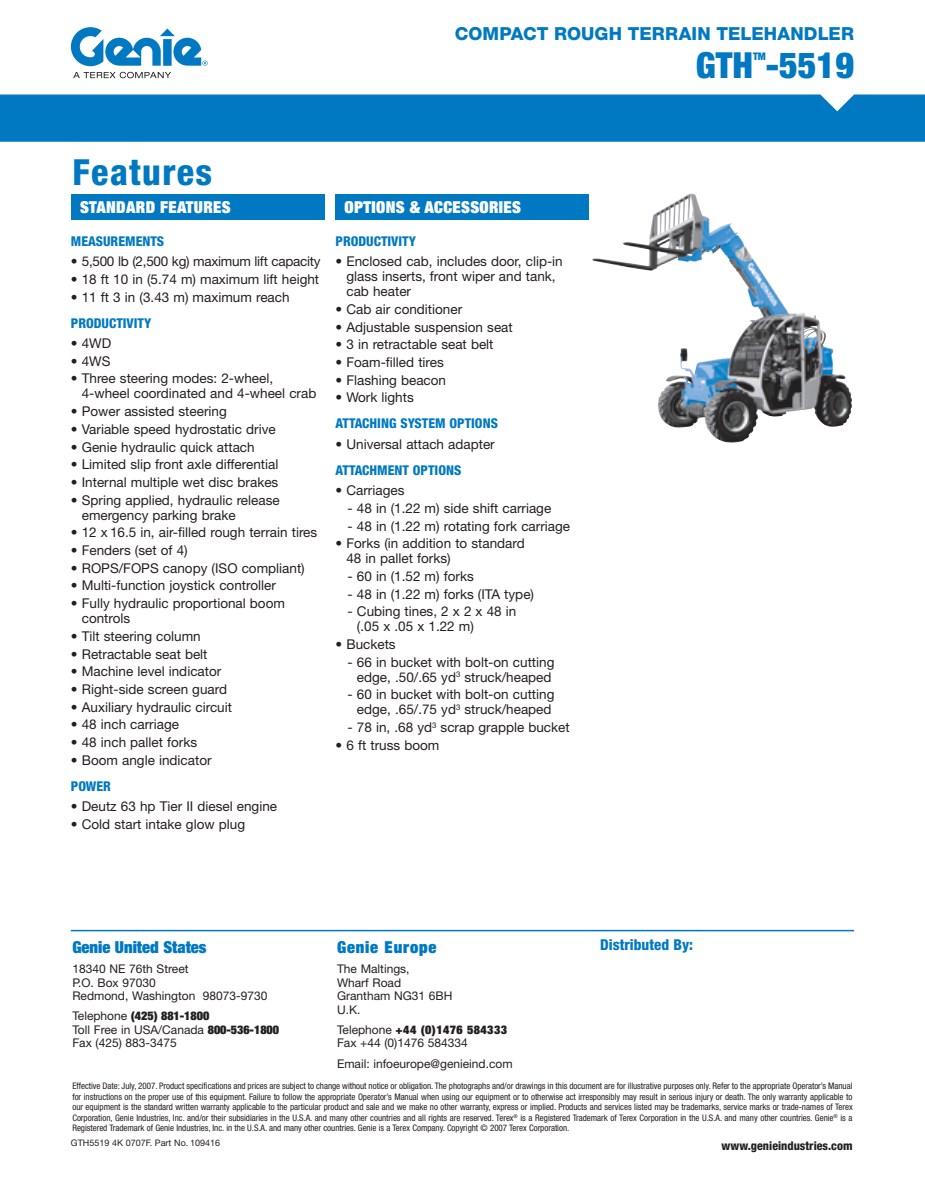
<style>
.page{position:relative;width:925px;height:1188px;background:#fff}
.page>*{position:absolute;margin:0;border:0;box-sizing:border-box;transform-origin:0 0}
.Title_-_Product_Name{font:900 condensed 36px "Helvetica Neue LT Std";color:#0079c2}
.t1{font:800 condensed 36px "Helvetica Neue LT Std";letter-spacing:.04em;color:#0079c2}
.Title_-_Product_Cata{font:800 18px "Helvetica Neue LT Std";letter-spacing:.005em;color:#0079c2}
.Section_Head_1{font:900 condensed 16.5px "Helvetica Neue LT Std";letter-spacing:.02em;color:#fff}
.t2{font:900 condensed 16.5px "Helvetica Neue LT Std";color:#0079c2}
.t3{font:900 condensed 16.5px "Helvetica Neue LT Std";letter-spacing:.05em;color:#0079c2}
.t4{font:800 condensed 15px "Helvetica Neue LT Std";color:#0079c2}
.Features_-_Bullets{font:13.5px/15px "Helvetica Neue LT Std";color:#231f20}
.Features_-_Subhead_1{font:800 condensed 13.5px "Helvetica Neue LT Std";color:#0079c2}
.Features_-_Bullets-2{font:13.5px "Helvetica Neue LT Std";letter-spacing:-.02em;color:#231f20}
.t5{font:12px "Helvetica Neue LT Std";color:#231f20}
.t6{font:900 condensed 12px "Helvetica Neue LT Std";letter-spacing:.04em;color:#231f20}
.t7{font:800 condensed 12px "Helvetica Neue LT Std";color:#231f20}
.t8{font:900 condensed 12px "Helvetica Neue LT Std";color:#231f20}
.Title_-_Product_Name-2{font:900 condensed 10.5px "Helvetica Neue LT Std";color:#0079c2}
.Legal{font:condensed 9px/10.5px "Helvetica Neue LT Std";letter-spacing:-.005em;color:#231f20;text-align:justify}
.t9{font:9px "Helvetica Neue LT Std";color:#231f20}
.s1{font-weight:400;font-stretch:normal}
.s2{font-weight:900;font-stretch:condensed}
</style>
<div class="page">
<hr style="left:71px;top:930px;width:783px;height:1px;background:#0079c2">
<svg style="left:73px;top:72px;width:98px;height:6px"></svg>
<svg style="left:71px;top:27px;width:137px;height:39px"></svg>
<div style="left:71px;top:194px;width:254px;height:26px;background:#0079c2"></div>
<div style="left:335px;top:194px;width:254px;height:26px;background:#0079c2"></div>
<div style="left:0;top:95px;width:925px;height:47px;background:#0079c2"></div>
<img style="left:658px;top:248px;width:194px;height:195px">
<p class="Title_-_Product_Cata" style="left:455px;top:23px;width:401px">COMPACT ROUGH TERRAIN TELEHANDLER</p>
<p class="t1" style="left:72px;top:150px;width:141px">Features</p>
<p class="Section_Head_1" style="left:80px;top:197px;width:152px">STANDARD FEATURES</p>
<p class="Section_Head_1" style="left:345px;top:197px;width:178px">OPTIONS &amp; ACCESSORIES</p>
<p class="Features_-_Subhead_1" style="left:71px;top:233px;width:95px">MEASUREMENTS</p>
<p class="Features_-_Bullets-2" style="left:71px;top:253px;width:251px">• 5,500 lb (2,500 kg) maximum lift capacity</p>
<p class="Features_-_Bullets" style="left:71px;top:272px;width:250px">• 18 ft 10 in (5.74 m) maximum lift height</p>
<p class="Features_-_Bullets" style="left:71px;top:289px;width:220px">• 11 ft 3 in (3.43 m) maximum reach</p>
<p class="Features_-_Subhead_1" style="left:71px;top:314px;width:82px">PRODUCTIVITY</p>
<p class="Features_-_Bullets" style="left:71px;top:336px;width:42px">• 4WD</p>
<p class="Features_-_Bullets" style="left:71px;top:353px;width:41px">• 4WS</p>
<p class="Features_-_Bullets" style="left:82px;top:371px;width:236px;text-indent:-11px">• Three steering modes: 2-wheel,<br>4-wheel coordinated and 4-wheel crab</p>
<p class="Features_-_Bullets" style="left:71px;top:404px;width:157px">• Power assisted steering</p>
<p class="Features_-_Bullets" style="left:71px;top:421px;width:206px">• Variable speed hydrostatic drive</p>
<p class="Features_-_Bullets" style="left:71px;top:439px;width:185px">• Genie hydraulic quick attach</p>
<p class="Features_-_Bullets" style="left:71px;top:457px;width:209px">• Limited slip front axle differential</p>
<p class="Features_-_Bullets" style="left:71px;top:474px;width:209px">• Internal multiple wet disc brakes</p>
<p class="Features_-_Bullets" style="left:82px;top:492px;width:199px;text-indent:-11px">• Spring applied, hydraulic release emergency parking brake</p>
<p class="Features_-_Bullets" style="left:71px;top:525px;width:248px">• 12 x 16.5 in, air-filled rough terrain tires</p>
<p class="Features_-_Bullets" style="left:71px;top:543px;width:118px">• Fenders (set of 4)</p>
<p class="Features_-_Bullets" style="left:71px;top:560px;width:235px">• ROPS/FOPS canopy (ISO compliant)</p>
<p class="Features_-_Bullets" style="left:71px;top:578px;width:206px">• Multi-function joystick controller</p>
<p class="Features_-_Bullets" style="left:82px;top:596px;width:205px;text-indent:-11px">• Fully hydraulic proportional boom controls</p>
<p class="Features_-_Bullets" style="left:71px;top:628px;width:131px">• Tilt steering column</p>
<p class="Features_-_Bullets" style="left:71px;top:646px;width:138px">• Retractable seat belt</p>
<p class="Features_-_Bullets" style="left:71px;top:664px;width:152px">• Machine level indicator</p>
<p class="Features_-_Bullets" style="left:71px;top:681px;width:158px">• Right-side screen guard</p>
<p class="Features_-_Bullets" style="left:71px;top:699px;width:163px">• Auxiliary hydraulic circuit</p>
<p class="Features_-_Bullets" style="left:71px;top:717px;width:110px">• 48 inch carriage</p>
<p class="Features_-_Bullets" style="left:71px;top:735px;width:128px">• 48 inch pallet forks</p>
<p class="Features_-_Bullets" style="left:71px;top:752px;width:142px">• Boom angle indicator</p>
<p class="Features_-_Subhead_1" style="left:71px;top:778px;width:42px">POWER</p>
<p class="Features_-_Bullets" style="left:71px;top:799px;width:208px">• Deutz 63 hp Tier II diesel engine</p>
<p class="Features_-_Bullets" style="left:71px;top:816px;width:176px">• Cold start intake glow plug</p>
<p class="Features_-_Subhead_1" style="left:335px;top:233px;width:82px">PRODUCTIVITY</p>
<p class="Features_-_Bullets" style="left:346px;top:254px;width:218px;text-indent:-11px">• Enclosed cab, includes door, clip-in glass inserts, front wiper and tank, cab heater</p>
<p class="Features_-_Bullets" style="left:335px;top:302px;width:128px">• Cab air conditioner</p>
<p class="Features_-_Bullets" style="left:335px;top:319px;width:179px">• Adjustable suspension seat</p>
<p class="Features_-_Bullets" style="left:335px;top:337px;width:159px">• 3 in retractable seat belt</p>
<p class="Features_-_Bullets" style="left:335px;top:355px;width:110px">• Foam-filled tires</p>
<p class="Features_-_Bullets" style="left:335px;top:372px;width:112px">• Flashing beacon</p>
<p class="Features_-_Bullets" style="left:335px;top:390px;width:80px">• Work lights</p>
<p class="Features_-_Subhead_1" style="left:335px;top:415px;width:164px">ATTACHING SYSTEM OPTIONS</p>
<p class="Features_-_Bullets" style="left:335px;top:436px;width:161px">• Universal attach adapter</p>
<p class="Features_-_Subhead_1" style="left:335px;top:462px;width:127px">ATTACHMENT OPTIONS</p>
<p class="Features_-_Bullets" style="left:335px;top:483px;width:70px">• Carriages</p>
<p class="Features_-_Bullets" style="left:347px;top:500px;width:205px">- 48 in (1.22 m) side shift carriage</p>
<p class="Features_-_Bullets" style="left:347px;top:518px;width:224px">- 48 in (1.22 m) rotating fork carriage</p>
<p class="Features_-_Bullets" style="left:346px;top:536px;width:180px;text-indent:-11px">• Forks (in addition to standard<br>48 in pallet forks)</p>
<p class="Features_-_Bullets" style="left:347px;top:569px;width:128px">- 60 in (1.52 m) forks</p>
<p class="Features_-_Bullets" style="left:347px;top:586px;width:188px">- 48 in (1.22 m) forks (ITA type)</p>
<p class="Features_-_Bullets" style="left:357px;top:604px;width:161px;text-indent:-9px">- Cubing tines, 2 x 2 x 48 in (.05 x .05 x 1.22 m)</p>
<p class="Features_-_Bullets" style="left:335px;top:637px;width:62px">• Buckets</p>
<p class="Features_-_Bullets" style="left:347px;top:654px;width:208px;text-align:center">- 66 in bucket with bolt-on cutting edge, .50/.65 yd<sup>3</sup> struck/heaped</p>
<p class="Features_-_Bullets" style="left:347px;top:687px;width:208px;text-align:center">- 60 in bucket with bolt-on cutting edge, .65/.75 yd<sup>3</sup> struck/heaped</p>
<p class="Features_-_Bullets" style="left:347px;top:720px;width:224px">- 78 in, .68 yd<sup>3</sup> scrap grapple bucket</p>
<p class="Features_-_Bullets" style="left:335px;top:737px;width:105px">• 6 ft truss boom</p>
<p class="Title_-_Product_Name" style="left:696px;top:43px;width:160px">GTH -5519</p>
<p class="Title_-_Product_Name-2" style="left:753px;top:50px;width:14px">TM</p>
<p class="t2" style="left:72px;top:936px;width:136px">Genie United States</p>
<p class="t5" style="left:72px;top:962px;width:118px">18340 NE 76th Street</p>
<p class="t5" style="left:72px;top:975px;width:85px">P.O. Box 97030</p>
<p class="t5" style="left:72px;top:989px;width:197px">Redmond, Washington 98073-9730</p>
<p class="t8" style="left:72px;top:1008px;width:138px"><span class="s1">Telephone</span> (425) 881-1800</p>
<p class="t5" style="left:72px;top:1022px;width:208px">Toll Free in USA/Canada <span class="s2">800-536-1800</span></p>
<p class="t5" style="left:72px;top:1036px;width:106px">Fax (425) 883-3475</p>
<p class="t3" style="left:337px;top:936px;width:101px">Genie Europe</p>
<p class="t5" style="left:337px;top:962px;width:74px">The Maltings,</p>
<p class="t5" style="left:337px;top:975px;width:66px">Wharf Road</p>
<p class="t5" style="left:337px;top:989px;width:117px">Grantham NG31 6BH</p>
<p class="t5" style="left:337px;top:1002px;width:25px">U.K.</p>
<p class="t6" style="left:337px;top:1022px;width:171px"><span class="s1">Telephone</span> +44 (0)1476 584333</p>
<p class="t5" style="left:337px;top:1036px;width:132px">Fax +44 (0)1476 584334</p>
<p class="t5" style="left:337px;top:1056px;width:177px">Email: infoeurope@genieind.com</p>
<p class="t4" style="left:600px;top:936px;width:94px">Distributed By:</p>
<p class="Legal" style="left:72px;top:1081px;width:782px">Effective Date: July, 2007. Product specifications and prices are subject to change without notice or obligation. The photographs and/or drawings in this document are for illustrative purposes only. Refer to the appropriate Operator’s Manual for instructions on the proper use of this equipment. Failure to follow the appropriate Operator’s Manual when using our equipment or to otherwise act irresponsibly may result in serious injury or death. The only warranty applicable to our equipment is the standard written warranty applicable to the particular product and sale and we make no other warranty, express or implied. Products and services listed may be trademarks, service marks or trade-names of Terex Corporation, Genie Industries, Inc. and/or their subsidiaries in the U.S.A. and many other countries and all rights are reserved. Terex<sup>®</sup> is a Registered Trademark of Terex Corporation in the U.S.A. and many other countries. Genie<sup>®</sup> is a Registered Trademark of Genie Industries, Inc. in the U.S.A. and many other countries. Genie is a Terex Company. Copyright © 2007 Terex Corporation.</p>
<p class="t9" style="left:71px;top:1138px;width:151px">GTH5519 4K 0707F. Part No. 109416</p>
<p class="t7" style="left:721px;top:1138px;width:132px">www.genieindustries.com</p>
</div>
